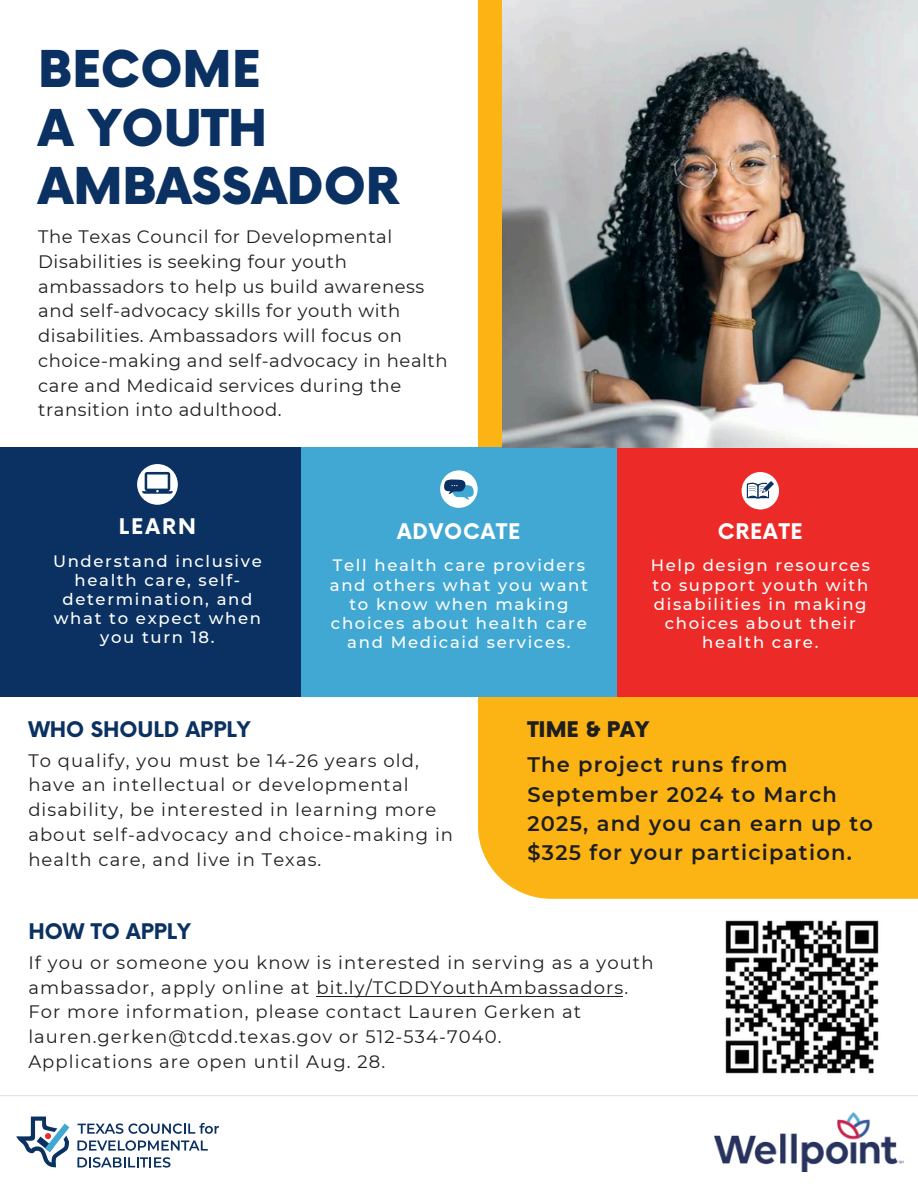
<style>
.page{position:relative;width:918px;height:1188px;background:#fff}
.page>*{position:absolute;margin:0;border:0;box-sizing:border-box;transform-origin:0 0}
.t1{font:900 49.5px/58.5px "Now";color:#0a3161}
.t2{font:600 21px/29.2px "Montserrat";letter-spacing:.06em;color:#1e1e1e}
.t3{font:700 21px "Now";color:#0a3161}
.t4{font:700 21px "Now";letter-spacing:.04em;color:#fff}
.t5{font:900 21px "Now";color:#1e1e1e}
.t6{font:18px/24.8px "Montserrat";letter-spacing:.06em;color:#1e1e1e}
.t7{font:18px/24.8px "Montserrat";letter-spacing:.03em;color:#1e1e1e}
.t8{font:500 16.5px/19.2px "Montserrat";letter-spacing:.1em;color:#fff;text-align:center}
</style>
<div class="page">
<div style="left:478px;top:0;width:440px;height:899px;background:#fcb415"></div>
<div style="left:300px;top:447px;width:317px;height:250px;background:#41a8d4"></div>
<div style="left:618px;top:447px;width:300px;height:250px;background:#ec2b28"></div>
<hr style="left:0;top:1095px;width:918px;height:1px;background:#e3e3e3">
<div style="left:0;top:447px;width:300px;height:250px;background:#0a3161"></div>
<hr style="left:317px;top:996px;width:306px;height:1px;background:#1e1e1e">
<img style="left:503px;top:0;width:415px;height:447px">
<div style="left:137px;top:464px;width:41px;height:41px;background:#fff;border-radius:50%"></div>
<svg style="left:142px;top:472px;width:30px;height:21px"></svg>
<div style="left:440px;top:470px;width:38px;height:38px;background:#fff;border-radius:50%"></div>
<svg style="left:443px;top:478px;width:31px;height:22px"></svg>
<div style="left:742px;top:472px;width:37px;height:38px;background:#fff;border-radius:50%"></div>
<svg style="left:747px;top:481px;width:27px;height:18px"></svg>
<svg style="left:78px;top:1123px;width:141px;height:11px"></svg>
<svg style="left:77px;top:1140px;width:131px;height:11px"></svg>
<svg style="left:77px;top:1157px;width:94px;height:11px"></svg>
<svg style="left:16px;top:1117px;width:53px;height:50px"></svg>
<img style="left:725px;top:920px;width:154px;height:154px">
<img style="left:714px;top:1112px;width:189px;height:60px">
<h1 class="t1" style="left:38px;top:43px;width:363px">BECOME<br>A YOUTH<br>AMBASSADOR</h1>
<p class="t7" style="left:38px;top:224px;width:411px">The Texas Council for Developmental Disabilities is seeking four youth ambassadors to help us build awareness and self-advocacy skills for youth with disabilities. Ambassadors will focus on choice-making and self-advocacy in health care and Medicaid services during the transition into adulthood.</p>
<h2 class="t4" style="left:119px;top:515px;width:79px">LEARN</h2>
<p class="t8" style="left:53px;top:551px;width:210px">Understand inclusive health care, self&shy;determination, and what to expect when you turn 18.</p>
<h2 class="t4" style="left:397px;top:520px;width:125px">ADVOCATE</h2>
<p class="t8" style="left:330px;top:556px;width:260px">Tell health care providers and others what you want to know when making choices about health care and Medicaid services.</p>
<h2 class="t4" style="left:718px;top:520px;width:87px">CREATE</h2>
<p class="t8" style="left:651px;top:556px;width:221px">Help design resources to support youth with disabilities in making choices about their health care.</p>
<h2 class="t3" style="left:28px;top:718px;width:224px">WHO SHOULD APPLY</h2>
<p class="t6" style="left:28px;top:748px;width:426px">To qualify, you must be 14-26 years old, have an intellectual or developmental disability, be interested in learning more about self-advocacy and choice-making in health care, and live in Texas.</p>
<p class="t5" style="left:527px;top:718px;width:123px">TIME &amp; PAY</p>
<p class="t2" style="left:527px;top:750px;width:347px">The project runs from<br>September 2024 to March<br>2025, and you can earn up to $325 for your participation.</p>
<h2 class="t3" style="left:28px;top:920px;width:164px">HOW TO APPLY</h2>
<p class="t6" style="left:28px;top:950px;width:627px">If you or someone you know is interested in serving as a youth ambassador, apply online at bit.ly/TCDDYouthAmbassadors.</p>
<p class="t6" style="left:28px;top:999px;width:554px">For more information, please contact Lauren Gerken at lauren.gerken@tcdd.texas.gov or 512-534-7040.<br>Applications are open until Aug. 28.</p>
</div>
